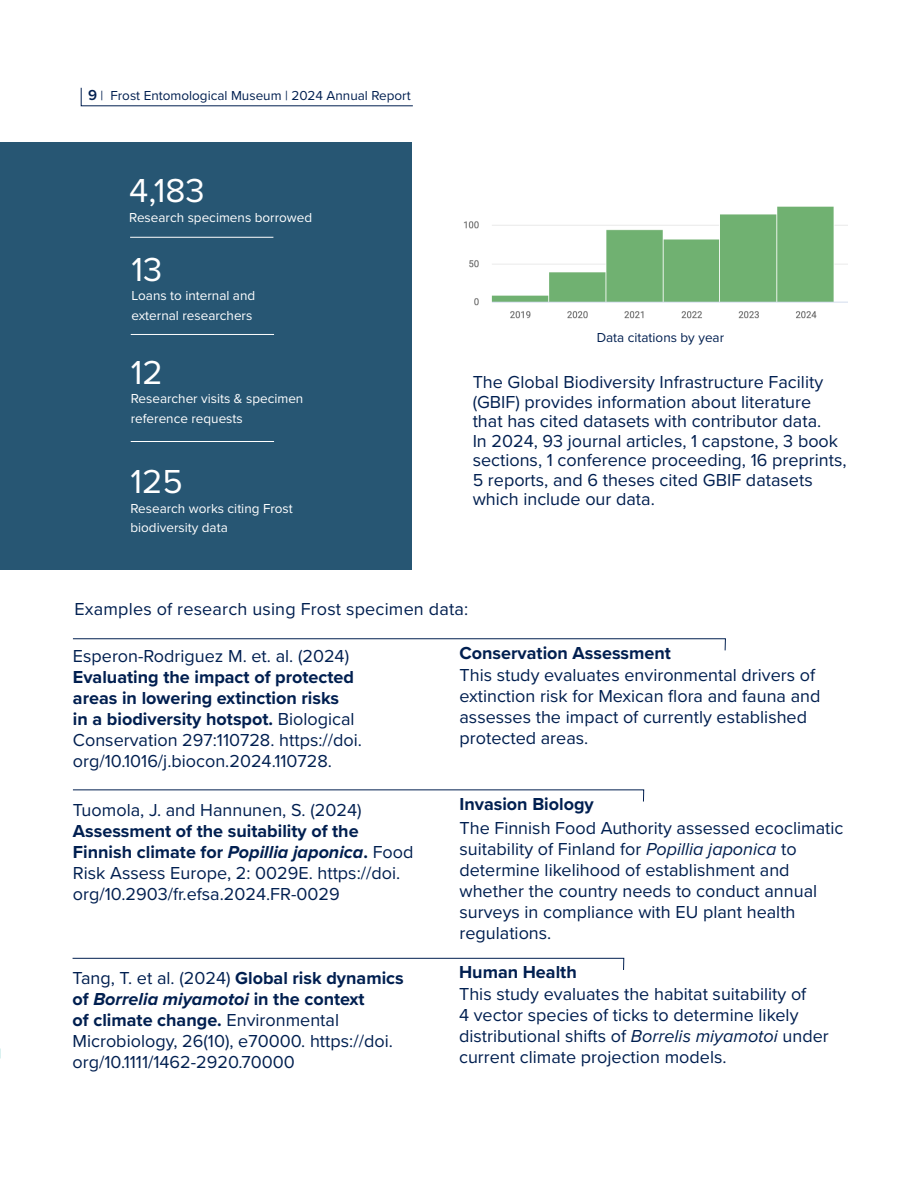
<style>
.page{position:relative;width:918px;height:1188px;background:#fff}
.page>*{position:absolute;margin:0;border:0;box-sizing:border-box;transform-origin:0 0}
.Head_Left{font:34.5px "Proxima Nova";color:#fff}
.Justify_Left{font:18px/21px "Proxima Nova";color:#001f50}
.Table_of_Content_Body{font:700 18px "Proxima Nova";color:#001f50}
.t1{font:13.5px/19.5px "Proxima Nova";color:#fff}
.t2{font:13.5px "Proxima Nova";color:#001f50}
.s1{font-weight:600;font-size:15px}
.s2{font-weight:700}
.s3{font-weight:700;font-style:italic}
.s4{font-style:italic}
</style>
<div class="page">
<svg style="left:81px;top:87px;width:332px;height:19px"></svg>
<hr style="left:0;top:638px;width:1px;height:365px;background:#275673">
<div style="left:0;top:142px;width:411px;height:428px;background:#275673"></div>
<img style="left:463px;top:206px;width:384px;height:113px">
<svg style="left:72px;top:638px;width:654px;height:13px"></svg>
<svg style="left:73px;top:789px;width:571px;height:13px"></svg>
<svg style="left:72px;top:958px;width:553px;height:12px"></svg>
<hr style="left:130px;top:237px;width:143px;height:1px;background:#fff">
<hr style="left:131px;top:334px;width:143px;height:1px;background:#fff">
<hr style="left:131px;top:441px;width:143px;height:1px;background:#fff">
<p class="t2" style="left:88px;top:85px;width:324px"><span class="s1">9</span> | Frost Entomological Museum | 2024 Annual Report</p>
<p class="Head_Left" style="left:129px;top:165px;width:77px">4,183</p>
<p class="t1" style="left:129px;top:207px;width:184px">Research specimens borrowed</p>
<p class="Head_Left" style="left:132px;top:243px;width:32px">13</p>
<p class="t1" style="left:132px;top:285px;width:125px">Loans to internal and external researchers</p>
<p class="Head_Left" style="left:131px;top:347px;width:33px">12</p>
<p class="t1" style="left:131px;top:389px;width:174px">Researcher visits &amp; specimen reference requests</p>
<p class="Head_Left" style="left:130px;top:456px;width:54px">125</p>
<p class="t1" style="left:130px;top:498px;width:164px">Research works citing Frost biodiversity data</p>
<p class="t2" style="left:597px;top:327px;width:129px">Data citations by year</p>
<p class="Justify_Left" style="left:473px;top:372px;width:375px;line-height:19.5px">The Global Biodiversity Infrastructure Facility (GBIF) provides information about literature<br>that has cited datasets with contributor data.<br>In 2024, 93 journal articles, 1 capstone, 3 book sections, 1 conference proceeding, 16 preprints, 5 reports, and 6 theses cited GBIF datasets which include our data.</p>
<p class="Justify_Left" style="left:75px;top:597px;width:395px">Examples of research using Frost specimen data:</p>
<p class="Justify_Left" style="left:73px;top:644px;width:291px">Esperon-Rodriguez M. et. al. (2024)<br><span class="s2">Evaluating the impact of protected areas in lowering extinction risks<br>in a biodiversity hotspot.</span> Biological Conservation 297:110728. https://doi. org/10.1016/j.biocon.2024.110728.</p>
<p class="Justify_Left" style="left:73px;top:798px;width:342px">Tuomola, J. and Hannunen, S. (2024)<br><span class="s2">Assessment of the suitability of the Finnish climate for</span> <span class="s3">Popillia japonica</span><span class="s2">.</span> Food Risk Assess Europe, 2: 0029E. https://doi. org/10.2903/fr.efsa.2024.FR-0029</p>
<p class="Justify_Left" style="left:73px;top:967px;width:333px">Tang, T. et al. (2024) <span class="s2">Global risk dynamics of</span> <span class="s3">Borrelia miyamotoi</span> <span class="s2">in the context<br>of climate change.</span> Environmental Microbiology, 26(10), e70000. https://doi. org/10.1111/1462-2920.70000</p>
<p class="Table_of_Content_Body" style="left:459px;top:639px;width:213px">Conservation Assessment</p>
<p class="Justify_Left" style="left:459px;top:664px;width:363px">This study evaluates environmental drivers of extinction risk for Mexican flora and fauna and assesses the impact of currently established protected areas.</p>
<p class="Table_of_Content_Body" style="left:459px;top:790px;width:136px">Invasion Biology</p>
<p class="Justify_Left" style="left:459px;top:817px;width:385px">The Finnish Food Authority assessed ecoclimatic suitability of Finland for <span class="s4">Popillia japonica</span> to determine likelihood of establishment and whether the country needs to conduct annual surveys in compliance with EU plant health regulations.</p>
<p class="Table_of_Content_Body" style="left:459px;top:959px;width:119px">Human Health</p>
<p class="Justify_Left" style="left:459px;top:983px;width:371px">This study evaluates the habitat suitability of<br>4 vector species of ticks to determine likely distributional shifts of <span class="s4">Borrelis miyamotoi</span> under current climate projection models.</p>
</div>
